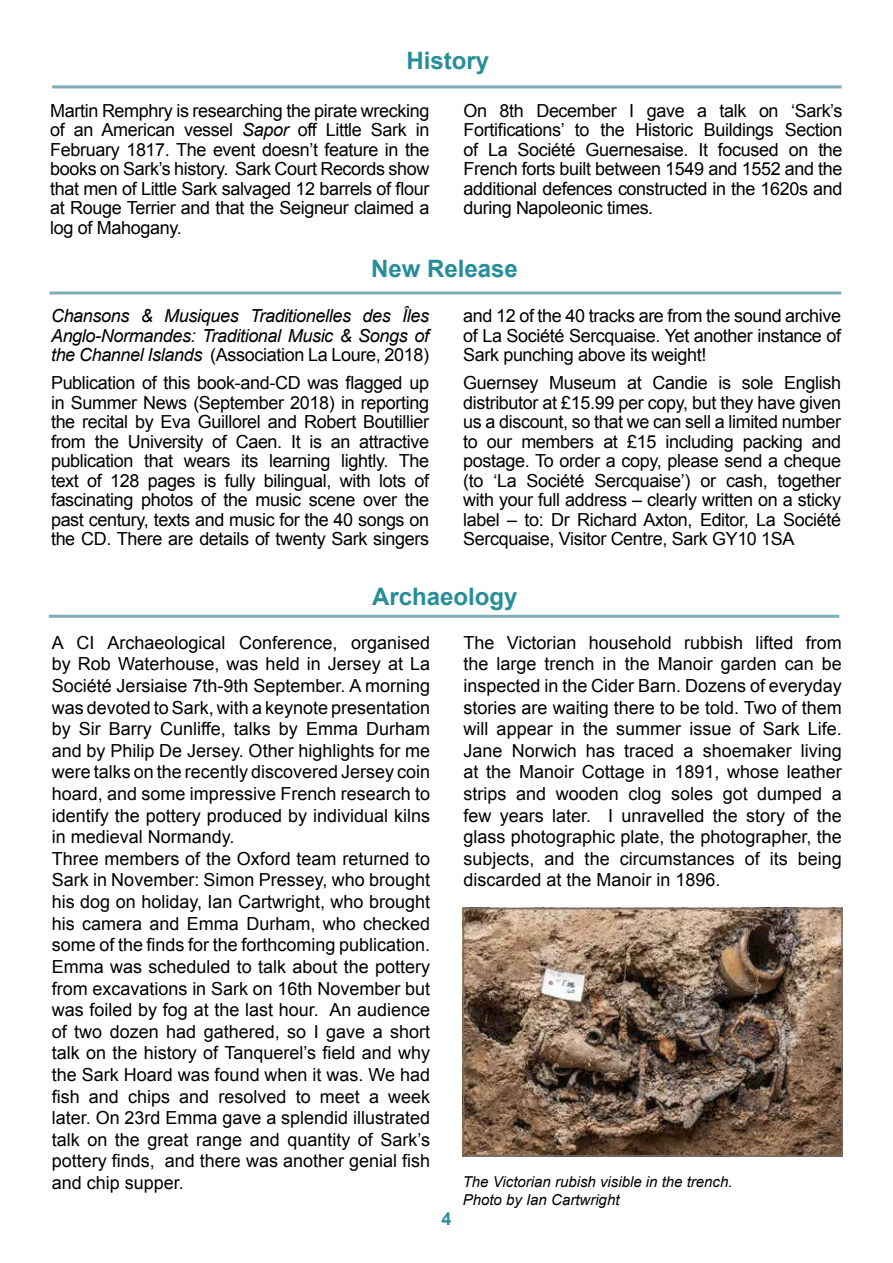
<style>
.page{position:relative;width:893px;height:1263px;background:#fff}
.page>*{position:absolute;margin:0;border:0;box-sizing:border-box;transform-origin:0 0}
.t1{font:700 24px "Arial";color:#268e9a}
.t2{font:18px/21.6px "Arial";color:#000;text-align:justify}
.t3{font:italic 18px/19.5px "Arial";letter-spacing:-.02em;color:#000;text-align:justify}
.t4{font:700 18px "Arial";color:#268e9a}
.t5{font:italic 15px/18px "Arial";color:#000}
.s1{font-style:italic}
.s2{font-style:normal}
</style>
<div class="page">
<hr style="left:50px;top:291px;width:791px;height:3px;background:#7dadb6">
<hr style="left:52px;top:85px;width:790px;height:3px;background:#7dadb6">
<hr style="left:49px;top:615px;width:790px;height:3px;background:#7dadb6">
<img style="left:466px;top:911px;width:374px;height:243px">
<div style="left:463px;top:908px;width:380px;height:249px;border:2px solid #706f6f"></div>
<h1 class="t1" style="left:407px;top:44px;width:84px">History</h1>
<p class="t2" style="left:50px;top:101px;width:381px;line-height:19.5px">Martin Remphry is researching the pirate wrecking of an American vessel <span class="s1">Sapor</span> off Little Sark in February 1817. The event doesn’t feature in the books on Sark’s history. Sark Court Records show that men of Little Sark salvaged 12 barrels of flour at Rouge Terrier and that the Seigneur claimed a log of Mahogany.</p>
<p class="t2" style="left:463px;top:101px;width:381px;line-height:19.5px">On 8th December I gave a talk on ‘Sark’s Fortifications’ to the Historic Buildings Section of La Société Guernesaise. It focused on the French forts built between 1549 and 1552 and the additional defences constructed in the 1620s and during Napoleonic times.</p>
<h1 class="t1" style="left:371px;top:252px;width:148px">New Release</h1>
<p class="t3" style="left:51px;top:307px;width:379px">Chansons &amp; Musiques Traditionelles des Îles Anglo-Normandes: Traditional Music &amp; Songs of the Channel Islands <span class="s2">(Association La Loure, 2018)</span></p>
<p class="t2" style="left:51px;top:374px;width:380px;line-height:19.5px">Publication of this book-and-CD was flagged up in Summer News (September 2018) in reporting the recital by Eva Guillorel and Robert Boutillier from the University of Caen. It is an attractive publication that wears its learning lightly. The text of 128 pages is fully bilingual, with lots of fascinating photos of the music scene over the past century, texts and music for the 40 songs on the CD. There are details of twenty Sark singers</p>
<p class="t2" style="left:463px;top:307px;width:380px;line-height:19.5px">and 12 of the 40 tracks are from the sound archive of La Société Sercquaise. Yet another instance of Sark punching above its weight!</p>
<p class="t2" style="left:463px;top:373px;width:380px;line-height:19.5px">Guernsey Museum at Candie is sole English distributor at £15.99 per copy, but they have given us a discount, so that we can sell a limited number to our members at £15 including packing and postage. To order a copy, please send a cheque (to ‘La Société Sercquaise’) or cash, together with your full address – clearly written on a sticky label – to: Dr Richard Axton, Editor, La Société Sercquaise, Visitor Centre, Sark GY10 1SA</p>
<h1 class="t1" style="left:372px;top:581px;width:147px">Archaeology</h1>
<p class="t2" style="left:52px;top:632px;width:380px;text-align:left">A CI Archaeological Conference, organised by Rob Waterhouse, was held in Jersey at La Société Jersiaise 7th-9th September. A morning was devoted to Sark, with a keynote presentation by Sir Barry Cunliffe, talks by Emma Durham and by Philip De Jersey. Other highlights for me were talks on the recently discovered Jersey coin hoard, and some impressive French research to identify the pottery produced by individual kilns in medieval Normandy.<br>Three members of the Oxford team returned to Sark in November: Simon Pressey, who brought his dog on holiday, Ian Cartwright, who brought his camera and Emma Durham, who checked some of the finds for the forthcoming publication.<br>Emma was scheduled to talk about the pottery from excavations in Sark on 16th November but was foiled by fog at the last hour. An audience of two dozen had gathered, so I gave a short talk on the history of Tanquerel’s field and why the Sark Hoard was found when it was. We had fish and chips and resolved to meet a week later. On 23rd Emma gave a splendid illustrated talk on the great range and quantity of Sark’s pottery finds, and there was another genial fish and chip supper.</p>
<p class="t2" style="left:463px;top:632px;width:380px">The Victorian household rubbish lifted from the large trench in the Manoir garden can be inspected in the Cider Barn. Dozens of everyday stories are waiting there to be told. Two of them will appear in the summer issue of Sark Life.<br>Jane Norwich has traced a shoemaker living at the Manoir Cottage in 1891, whose leather strips and wooden clog soles got dumped a few years later. I unravelled the story of the glass photographic plate, the photographer, the subjects, and the circumstances of its being discarded at the Manoir in 1896.</p>
<p class="t5" style="left:463px;top:1173px;width:271px">The Victorian rubish visible in the trench.<br>Photo by Ian Cartwright</p>
<p class="t4" style="left:441px;top:1207px;width:12px">4</p>
</div>
